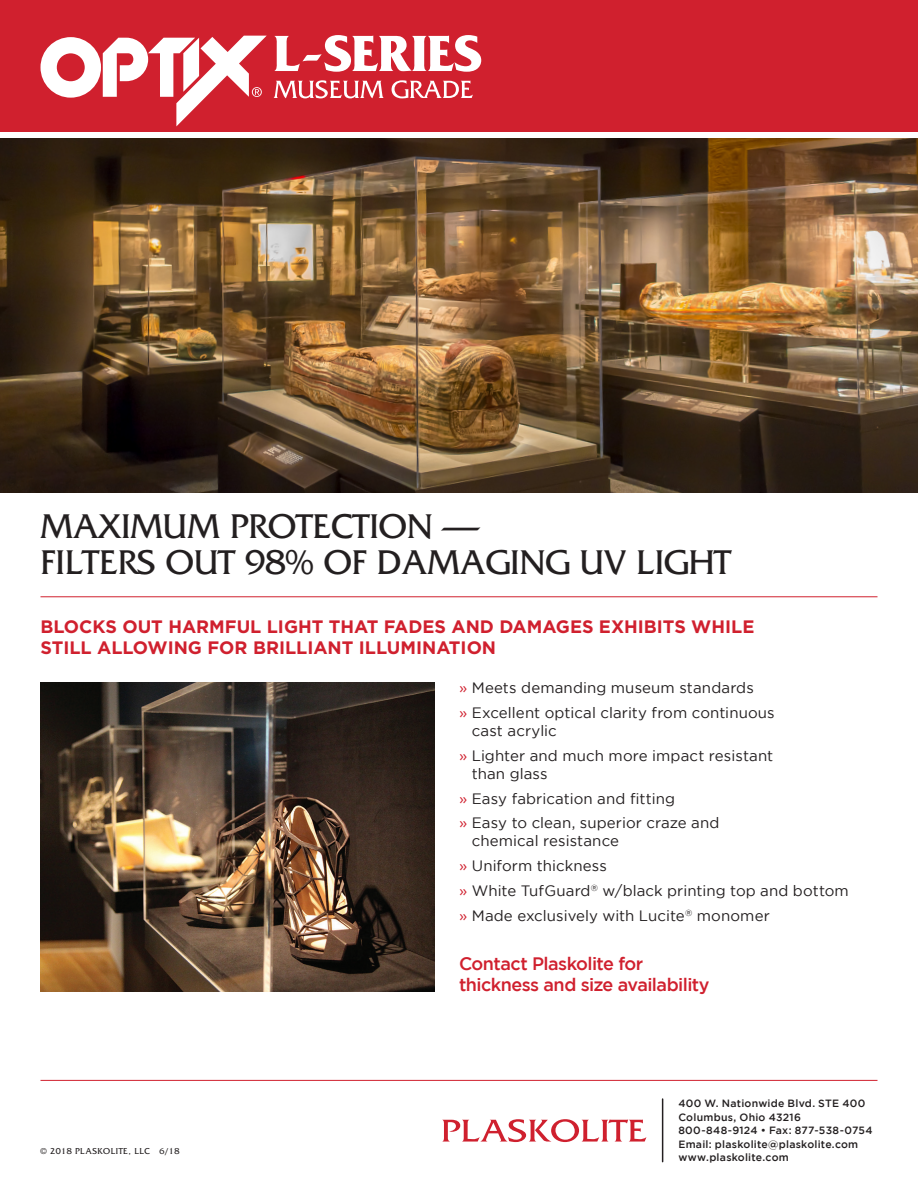
<style>
.page{position:relative;width:918px;height:1188px;background:#fff}
.page>*{position:absolute;margin:0;border:0;box-sizing:border-box;transform-origin:0 0}
.t1{font:36px/36px "Friz Quadrata";color:#231f20}
.t2{font:700 18px/21.6px "Gotham";color:#d0202e}
.t3{font:500 18px/21.6px "Gotham";letter-spacing:-.03em;color:#d0202e}
.t4{font:15px/18px "Gotham";letter-spacing:.01em;color:#231f20}
.t5{font:500 10.5px "Gotham";letter-spacing:.025em;color:#231f20}
.t6{font:9px "Friz Quadrata";letter-spacing:.05em;color:#231f20}
.s1{color:#d0202e}
</style>
<div class="page">
<img style="left:0;top:139px;width:918px;height:353px">
<div style="left:0;top:0;width:918px;height:131px;background:#d0202e"></div>
<hr style="left:40px;top:596px;width:838px;height:1px;background:#d0202e">
<hr style="left:40px;top:1080px;width:838px;height:1px;background:#d0202e">
<hr style="left:662px;top:1099px;width:1px;height:63px;background:#231f20">
<svg style="left:442px;top:1119px;width:204px;height:23px"></svg>
<img style="left:40px;top:682px;width:395px;height:309px">
<svg style="left:40px;top:36px;width:227px;height:90px"></svg>
<svg style="left:274px;top:35px;width:207px;height:37px"></svg>
<svg style="left:274px;top:80px;width:110px;height:18px"></svg>
<svg style="left:392px;top:80px;width:81px;height:18px"></svg>
<p class="t1" style="left:40px;top:509px;width:692px">MAXIMUM PROTECTION —<br>FILTERS OUT 98% OF DAMAGING UV LIGHT</p>
<p class="t2" style="left:40px;top:615px;width:715px">BLOCKS OUT HARMFUL LIGHT THAT FADES AND DAMAGES EXHIBITS WHILE<br>STILL ALLOWING FOR BRILLIANT ILLUMINATION</p>
<p class="t4" style="left:459px;top:679px;width:296px"><span class="s1">»</span> Meets demanding museum standards</p>
<p class="t4" style="left:472px;top:704px;width:305px;text-indent:-13px"><span class="s1">»</span> Excellent optical clarity from continuous cast acrylic</p>
<p class="t4" style="left:472px;top:746px;width:303px;text-indent:-13px"><span class="s1">»</span> Lighter and much more impact resistant than glass</p>
<p class="t4" style="left:459px;top:789px;width:218px"><span class="s1">»</span> Easy fabrication and fitting</p>
<p class="t4" style="left:472px;top:814px;width:249px;text-indent:-13px"><span class="s1">»</span> Easy to clean, superior craze and chemical resistance</p>
<p class="t4" style="left:459px;top:857px;width:149px"><span class="s1">»</span> Uniform thickness</p>
<p class="t4" style="left:459px;top:881px;width:391px"><span class="s1">»</span> White TufGuard<sup>®</sup> w/black printing top and bottom</p>
<p class="t4" style="left:459px;top:906px;width:312px"><span class="s1">»</span> Made exclusively with Lucite<sup>®</sup> monomer</p>
<p class="t6" style="left:40px;top:1146px;width:140px">© 2018 PLASKOLITE, LLC 6/18</p>
<p class="t3" style="left:459px;top:952px;width:252px">Contact Plaskolite for thickness and size availability</p>
<p class="t5" style="left:678px;top:1098px;width:189px">400 W. Nationwide Blvd. STE 400</p>
<p class="t5" style="left:678px;top:1111px;width:124px">Columbus, Ohio 43216</p>
<p class="t5" style="left:678px;top:1125px;width:196px">800-848-9124 • Fax: 877-538-0754</p>
<p class="t5" style="left:678px;top:1138px;width:181px">Email: plaskolite@plaskolite.com</p>
<p class="t5" style="left:678px;top:1152px;width:112px">www.plaskolite.com</p>
</div>
